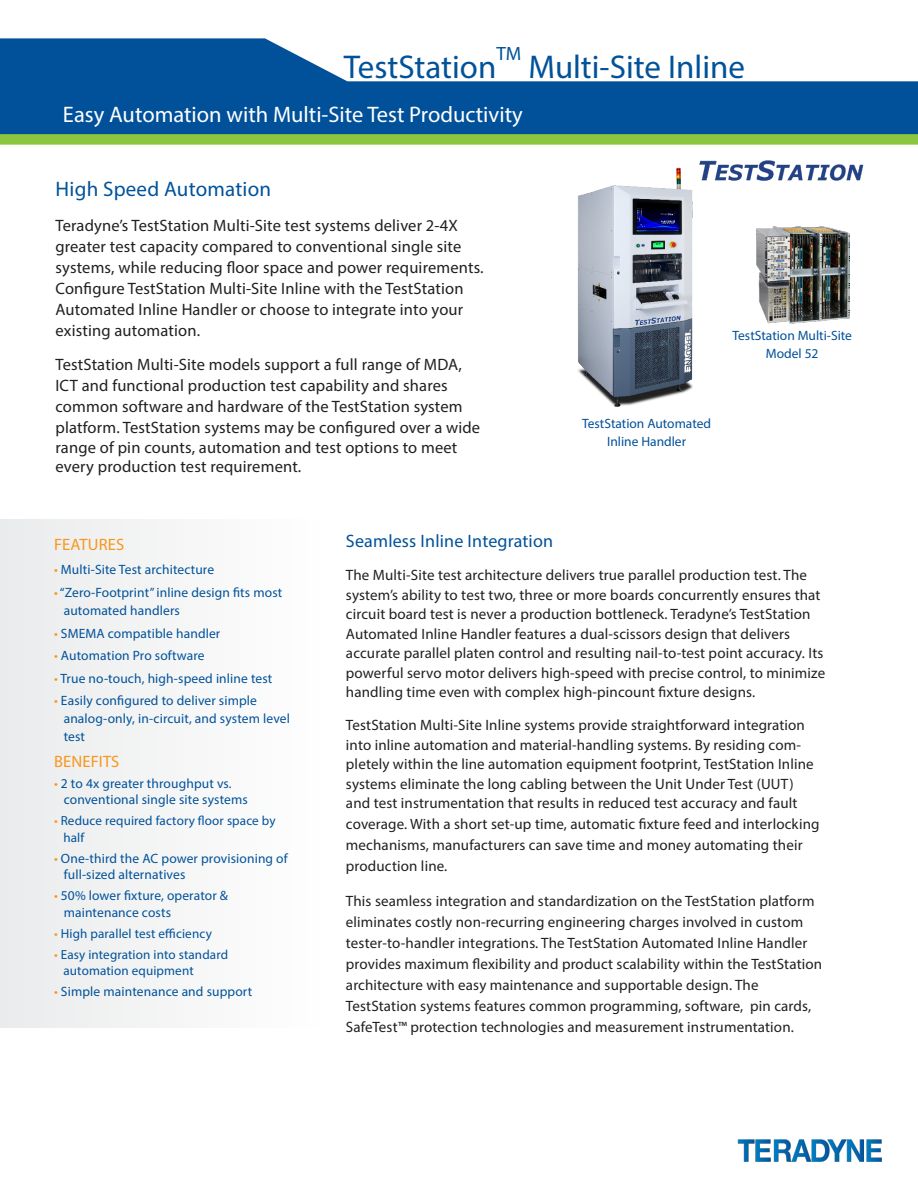
<style>
.page{position:relative;width:918px;height:1188px;background:#fff}
.page>*{position:absolute;margin:0;border:0;box-sizing:border-box;transform-origin:0 0}
.Product_Name{font:33px "Myriad Pro";color:#01529a}
.front_page_headline{font:22.5px "Myriad Pro";color:#fff}
.body_copy{font:21px "Myriad Pro";letter-spacing:.01em;color:#01529a}
.Product_Name-2{font:19.2px "Myriad Pro";color:#01529a}
.body_copy-2{font:18px "Myriad Pro";letter-spacing:.01em;color:#01529a}
.introduction{font:16.5px/21px "Myriad Pro";letter-spacing:.01em;color:#231f20}
.green_subheads{font:16.5px "Myriad Pro";letter-spacing:.01em;color:#f7971d}
.bullets{font:16.5px "Myriad Pro";letter-spacing:.01em;color:#f7971d}
.body_copy-3{font:15px/19.5px "Myriad Pro";letter-spacing:.01em;color:#231f20}
.introduction-2{font:15px/21px "Myriad Pro";letter-spacing:.01em;color:#231f20}
.bullets-2{font:13.5px/18px "Myriad Pro";letter-spacing:.01em;color:#01529a}
.t1{font:13.5px/18px "Myriad Pro";color:#01519a;text-align:center}
.bullets-3{font:13.2px/16.5px "Myriad Pro";letter-spacing:.01em;color:#01529a}
.s1{color:#f7971d}
</style>
<div class="page">
<svg style="left:0;top:38px;width:918px;height:96px;fill:#01519a"></svg>
<div style="left:0;top:134px;width:918px;height:11px;background:#8bc63e"></div>
<img style="left:737px;top:1139px;width:145px;height:23px">
<div style="left:0;top:519px;width:321px;height:509px;background:#f4f5f5"></div>
<img style="left:704px;top:160px;width:160px;height:21px">
<img style="left:757px;top:226px;width:92px;height:98px">
<img style="left:577px;top:160px;width:127px;height:247px">
<p class="Product_Name-2" style="left:496px;top:42px;width:27px">TM</p>
<p class="Product_Name" style="left:344px;top:47px;width:154px">TestStation</p>
<p class="Product_Name" style="left:528px;top:47px;width:218px">Multi-Site Inline</p>
<p class="front_page_headline" style="left:63px;top:100px;width:461px">Easy Automation with Multi-Site Test Productivity</p>
<p class="body_copy" style="left:56px;top:176px;width:217px">High Speed Automation</p>
<p class="introduction" style="left:56px;top:214px;width:430px">Teradyne’s TestStation Multi-Site test systems deliver 2-4X greater test capacity compared to conventional single site systems, while reducing floor space and power requirements.<br>Configure TestStation Multi-Site Inline with the TestStation Automated Inline Handler or choose to integrate into your existing automation.</p>
<p class="introduction" style="left:56px;top:354px;width:426px">TestStation Multi-Site models support a full range of MDA, ICT and functional production test capability and shares common software and hardware of the TestStation system platform. TestStation systems may be configured over a wide</p>
<p class="introduction" style="left:56px;top:437px;width:403px;line-height:19.5px">range of pin counts, automation and test options to meet every production test requirement.</p>
<p class="t1" style="left:732px;top:326px;width:121px">TestStation Multi-Site<br>Model 52</p>
<p class="t1" style="left:582px;top:414px;width:131px">TestStation Automated<br>Inline Handler</p>
<p class="green_subheads" style="left:54px;top:534px;width:72px">FEATURES</p>
<p class="bullets-2" style="left:54px;top:561px;width:162px"><span class="s1">•</span> Multi-Site Test architecture</p>
<p class="bullets-2" style="left:64px;top:583px;width:220px;text-indent:-10px"><span class="s1">•</span> “Zero-Footprint” inline design fits most automated handlers</p>
<p class="bullets-2" style="left:54px;top:624px;width:168px"><span class="s1">•</span> SMEMA compatible handler</p>
<p class="bullets-2" style="left:54px;top:646px;width:152px"><span class="s1">•</span> Automation Pro software</p>
<p class="bullets-2" style="left:54px;top:669px;width:220px"><span class="s1">•</span> True no-touch, high-speed inline test</p>
<p class="bullets-2" style="left:64px;top:691px;width:228px;text-indent:-10px"><span class="s1">•</span> Easily configured to deliver simple analog-only, in-circuit, and system level test</p>
<p class="bullets" style="left:54px;top:751px;width:67px">BENEFITS</p>
<p class="bullets-2" style="left:64px;top:775px;width:186px;line-height:16.5px;text-indent:-10px"><span class="s1">•</span> 2 to 4x greater throughput vs. conventional single site systems</p>
<p class="bullets-3" style="left:63px;top:812px;width:214px;text-indent:-9px"><span class="s1">•</span> Reduce required factory floor space by half</p>
<p class="bullets-2" style="left:64px;top:850px;width:226px;line-height:16.5px;text-indent:-10px"><span class="s1">•</span> One-third the AC power provisioning of full-sized alternatives</p>
<p class="bullets-2" style="left:64px;top:887px;width:166px;line-height:16.5px;text-indent:-10px"><span class="s1">•</span> 50% lower fixture, operator &amp; maintenance costs</p>
<p class="bullets-3" style="left:54px;top:925px;width:159px"><span class="s1">•</span> High parallel test efficiency</p>
<p class="bullets-3" style="left:63px;top:946px;width:166px;text-indent:-9px"><span class="s1">•</span> Easy integration into standard automation equipment</p>
<p class="bullets-2" style="left:54px;top:983px;width:200px"><span class="s1">•</span> Simple maintenance and support</p>
<p class="body_copy-2" style="left:346px;top:530px;width:209px">Seamless Inline Integration</p>
<p class="body_copy-3" style="left:346px;top:565px;width:481px">The Multi-Site test architecture delivers true parallel production test. The system’s ability to test two, three or more boards concurrently ensures that circuit board test is never a production bottleneck. Teradyne’s TestStation Automated Inline Handler features a dual-scissors design that delivers accurate parallel platen control and resulting nail-to-test point accuracy. Its powerful servo motor delivers high-speed with precise control, to minimize handling time even with complex high-pincount fixture designs.</p>
<p class="body_copy-3" style="left:346px;top:715px;width:469px">TestStation Multi-Site Inline systems provide straightforward integration into inline automation and material-handling systems. By residing com&shy;pletely within the line automation equipment footprint, TestStation Inline systems eliminate the long cabling between the Unit Under Test (UUT) and test instrumentation that results in reduced test accuracy and fault</p>
<p class="body_copy-3" style="left:346px;top:814px;width:475px;line-height:21px">coverage. With a short set-up time, automatic fixture feed and interlocking mechanisms, manufacturers can save time and money automating their production line.</p>
<p class="introduction-2" style="left:346px;top:890px;width:478px">This seamless integration and standardization on the TestStation platform eliminates costly non-recurring engineering charges involved in custom tester-to-handler integrations. The TestStation Automated Inline Handler provides maximum flexibility and product scalability within the TestStation architecture with easy maintenance and supportable design. The TestStation systems features common programming, software, pin cards, SafeTest™ protection technologies and measurement instrumentation.</p>
</div>
